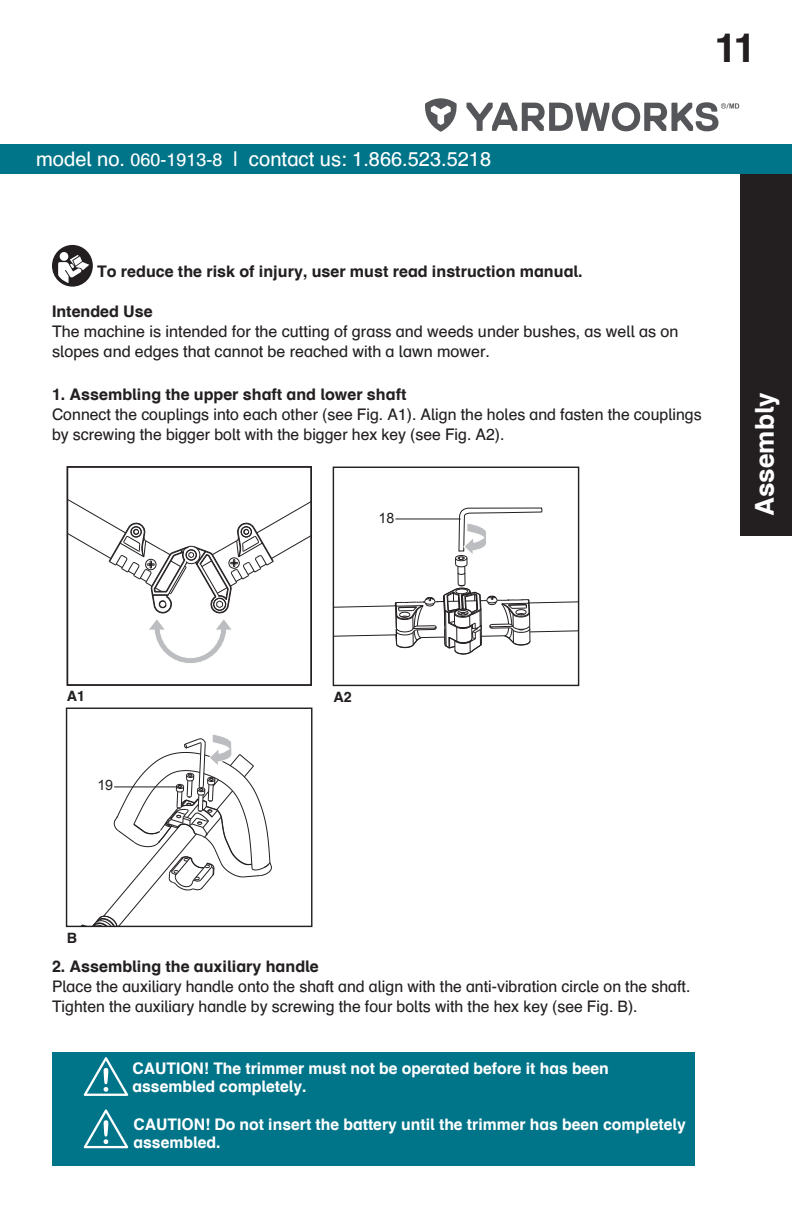
<style>
.page{position:relative;width:792px;height:1224px;background:#fff}
.page>*{position:absolute;margin:0;border:0;box-sizing:border-box;transform-origin:0 0}
.t1{font:700 40px "Schulbuch Nord";color:#231f20}
.Section_name{font:700 26px "Schulbuch Nord";color:#fff}
.t2{font:20px "Schulbuch Nord";color:#fff}
.Body{font:16px/20px "Schulbuch Nord";color:#231f20}
.Body_bold_no_caps{font:700 16px/18px "Schulbuch Nord";color:#fff}
.Body-2{font:700 16px "Schulbuch Nord";color:#231f20}
.t3{font:700 14.2px "Schulbuch Nord";color:#231f20}
.t4{font:14.2px "Arial";color:#231f20}
.s1{font-size:18px}
</style>
<div class="page">
<div style="left:740px;top:166px;width:52px;height:370px;background:#231f20"></div>
<div style="left:0;top:144px;width:792px;height:29px;background:#007589"></div>
<svg style="left:425px;top:98px;width:32px;height:34px"></svg>
<svg style="left:466px;top:102px;width:273px;height:29px"></svg>
<div style="left:52px;top:245px;width:41px;height:42px;background:#231f20;border-radius:50%"></div>
<svg style="left:58px;top:252px;width:31px;height:31px"></svg>
<svg style="left:335px;top:507px;width:242px;height:148px"></svg>
<svg style="left:82px;top:734px;width:190px;height:191px"></svg>
<hr style="left:395px;top:518px;width:66px;height:1px;background:#231f20">
<hr style="left:114px;top:786px;width:65px;height:1px;background:#231f20">
<div style="left:333px;top:467px;width:246px;height:219px;border:1px solid #231f20"></div>
<div style="left:66px;top:708px;width:246px;height:219px;border:1px solid #231f20"></div>
<svg style="left:67px;top:467px;width:244px;height:197px"></svg>
<div style="left:52px;top:1052px;width:642px;height:113px;background:#007589"></div>
<svg style="left:84px;top:1057px;width:44px;height:39px"></svg>
<svg style="left:84px;top:1109px;width:44px;height:39px"></svg>
<p class="t2" style="left:36px;top:146px;width:457px">model no. <span class="s1">060-1913-8</span> | contact us: 1.866.523.5218</p>
<h1 class="t1" style="left:715px;top:22px;width:43px">11</h1>
<p class="Body-2" style="left:97px;top:261px;width:487px">To reduce the risk of injury, user must read instruction manual.</p>
<p class="Body-2" style="left:52px;top:301px;width:102px">Intended Use</p>
<p class="Body" style="left:52px;top:321px;width:628px">The machine is intended for the cutting of grass and weeds under bushes, as well as on slopes and edges that cannot be reached with a lawn mower.</p>
<p class="Body-2" style="left:52px;top:384px;width:356px">1. Assembling the upper shaft and lower shaft</p>
<p class="Body" style="left:52px;top:404px;width:651px">Connect the couplings into each other (see Fig. A1). Align the holes and fasten the couplings by screwing the bigger bolt with the bigger hex key (see Fig. A2).</p>
<p class="t4" style="left:379px;top:509px;width:17px">18</p>
<p class="Section_name" style="left:748px;top:516px;width:126px;rotate:-90deg">Assembly</p>
<p class="t3" style="left:67px;top:687px;width:20px">A1</p>
<p class="t3" style="left:334px;top:688px;width:20px">A2</p>
<p class="t4" style="left:97px;top:776px;width:17px">19</p>
<p class="t3" style="left:67px;top:928px;width:12px">B</p>
<p class="Body-2" style="left:52px;top:956px;width:268px">2. Assembling the auxiliary handle</p>
<p class="Body" style="left:52px;top:976px;width:640px">Place the auxiliary handle onto the shaft and align with the anti-vibration circle on the shaft.<br>Tighten the auxiliary handle by screwing the four bolts with the hex key (see Fig. B).</p>
<p class="Body_bold_no_caps" style="left:132px;top:1059px;width:478px">CAUTION! The trimmer must not be operated before it has been assembled completely.</p>
<p class="Body_bold_no_caps" style="left:134px;top:1115px;width:554px">CAUTION! Do not insert the battery until the trimmer has been completely assembled.</p>
</div>
